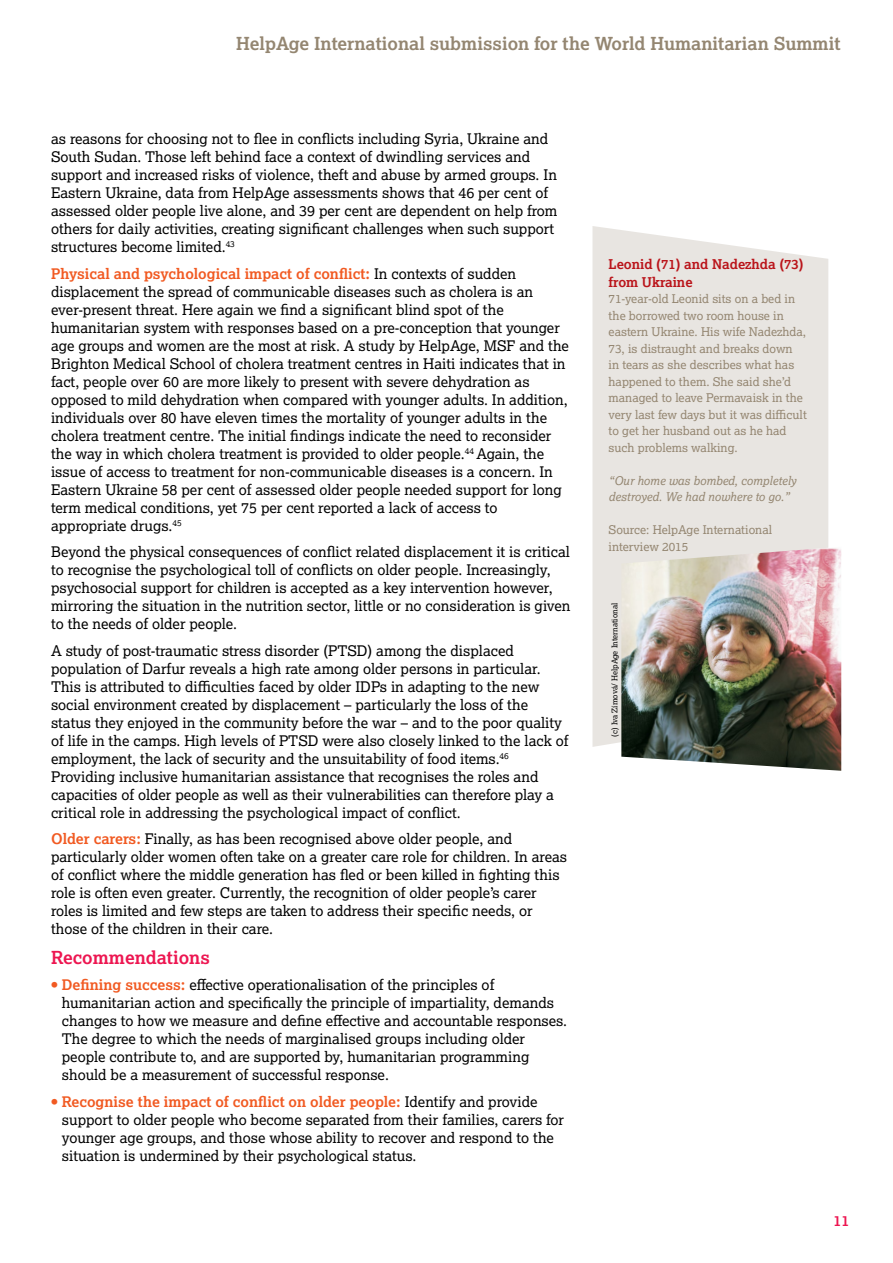
<style>
.page{position:relative;width:893px;height:1263px;background:#fff}
.page>*{position:absolute;margin:0;border:0;box-sizing:border-box;transform-origin:0 0}
.t1{font:700 18px "Lexia";color:#948671}
._3a_Text{font:700 18px "Lexia";color:#ed1651}
._3a_Text-2{font:14.7px/18px "Lexia";color:#000}
._3c_Text_with_bullet{font:14.7px/18px "Lexia";color:#000}
.t2{font:700 14.7px "Lexia";color:#ed1651}
.t3{font:700 13.5px/18px "Lexia";color:#ba141a}
.t4{font:12px/16.5px "Lexia";color:#948671}
.t5{font:italic 12px/16.5px "Lexia";color:#948671}
.t6{font:7.8px "Lexia";color:#000}
.s1{font-weight:700;color:#f15a22}
.s2{font-family:"Lexia X Bold";color:#f15a22}
</style>
<div class="page">
<div style="left:592px;top:226px;width:236px;height:521px;background:#e8e5e1"></div>
<img style="left:621px;top:547px;width:220px;height:224px">
<p class="t1" style="left:236px;top:32px;width:606px">HelpAge International submission for the World Humanitarian Summit</p>
<p class="_3a_Text-2" style="left:51px;top:129px;width:508px">as reasons for choosing not to flee in conflicts including Syria, Ukraine and South Sudan. Those left behind face a context of dwindling services and support and increased risks of violence, theft and abuse by armed groups. In Eastern Ukraine, data from HelpAge assessments shows that 46 per cent of assessed older people live alone, and 39 per cent are dependent on help from others for daily activities, creating significant challenges when such support structures become limited.<sup>43</sup></p>
<p class="_3a_Text-2" style="left:51px;top:264px;width:519px"><span class="s1">Physical and psychological impact of conflict:</span> In contexts of sudden displacement the spread of communicable diseases such as cholera is an ever-present threat. Here again we find a significant blind spot of the humanitarian system with responses based on a pre-conception that younger age groups and women are the most at risk. A study by HelpAge, MSF and the Brighton Medical School of cholera treatment centres in Haiti indicates that in fact, people over 60 are more likely to present with severe dehydration as opposed to mild dehydration when compared with younger adults. In addition, individuals over 80 have eleven times the mortality of younger adults in the cholera treatment centre. The initial findings indicate the need to reconsider the way in which cholera treatment is provided to older people.<sup>44</sup> Again, the issue of access to treatment for non-communicable diseases is a concern. In Eastern Ukraine 58 per cent of assessed older people needed support for long term medical conditions, yet 75 per cent reported a lack of access to appropriate drugs.<sup>45</sup></p>
<p class="_3a_Text-2" style="left:51px;top:542px;width:521px">Beyond the physical consequences of conflict related displacement it is critical to recognise the psychological toll of conflicts on older people. Increasingly, psychosocial support for children is accepted as a key intervention however, mirroring the situation in the nutrition sector, little or no consideration is given to the needs of older people.</p>
<p class="_3a_Text-2" style="left:51px;top:641px;width:519px">A study of post-traumatic stress disorder (PTSD) among the displaced population of Darfur reveals a high rate among older persons in particular.<br>This is attributed to difficulties faced by older IDPs in adapting to the new social environment created by displacement – particularly the loss of the status they enjoyed in the community before the war – and to the poor quality of life in the camps. High levels of PTSD were also closely linked to the lack of employment, the lack of security and the unsuitability of food items.<sup>46<br></sup>Providing inclusive humanitarian assistance that recognises the roles and capacities of older people as well as their vulnerabilities can therefore play a critical role in addressing the psychological impact of conflict.</p>
<p class="_3a_Text-2" style="left:51px;top:829px;width:518px"><span class="s1">Older carers:</span> Finally, as has been recognised above older people, and particularly older women often take on a greater care role for children. In areas of conflict where the middle generation has fled or been killed in fighting this role is often even greater. Currently, the recognition of older people’s carer roles is limited and few steps are taken to address their specific needs, or those of the children in their care.</p>
<p class="_3a_Text" style="left:51px;top:946px;width:160px">Recommendations</p>
<p class="_3c_Text_with_bullet" style="left:62px;top:975px;width:507px;text-indent:-11px"><span class="s2">•</span> <span class="s1">Defining success:</span> effective operationalisation of the principles of humanitarian action and specifically the principle of impartiality, demands changes to how we measure and define effective and accountable responses.<br>The degree to which the needs of marginalised groups including older people contribute to, and are supported by, humanitarian programming should be a measurement of successful response.</p>
<p class="_3c_Text_with_bullet" style="left:62px;top:1092px;width:504px;text-indent:-11px"><span class="s2">•</span> <span class="s1">Recognise the impact of conflict on older people:</span> Identify and provide support to older people who become separated from their families, carers for younger age groups, and those whose ability to recover and respond to the situation is undermined by their psychological status.</p>
<p class="t3" style="left:609px;top:255px;width:197px">Leonid (71) and Nadezhda (73) from Ukraine</p>
<p class="t4" style="left:609px;top:290px;width:200px">71-year-old Leonid sits on a bed in the borrowed two room house in eastern Ukraine. His wife Nadezhda,<br>73, is distraught and breaks down<br>in tears as she describes what has happened to them. She said she’d managed to leave Permavaisk in the very last few days but it was difficult to get her husband out as he had such problems walking.</p>
<p class="t5" style="left:609px;top:472px;width:189px">“Our home was bombed, completely destroyed. We had nowhere to go.”</p>
<p class="t4" style="left:609px;top:521px;width:165px">Source: HelpAge International interview 2015</p>
<p class="t6" style="left:610px;top:736px;width:135px;rotate:-90deg">(c) Iva Zímová/ HelpAge International</p>
<p class="t2" style="left:833px;top:1211px;width:17px">11</p>
</div>
